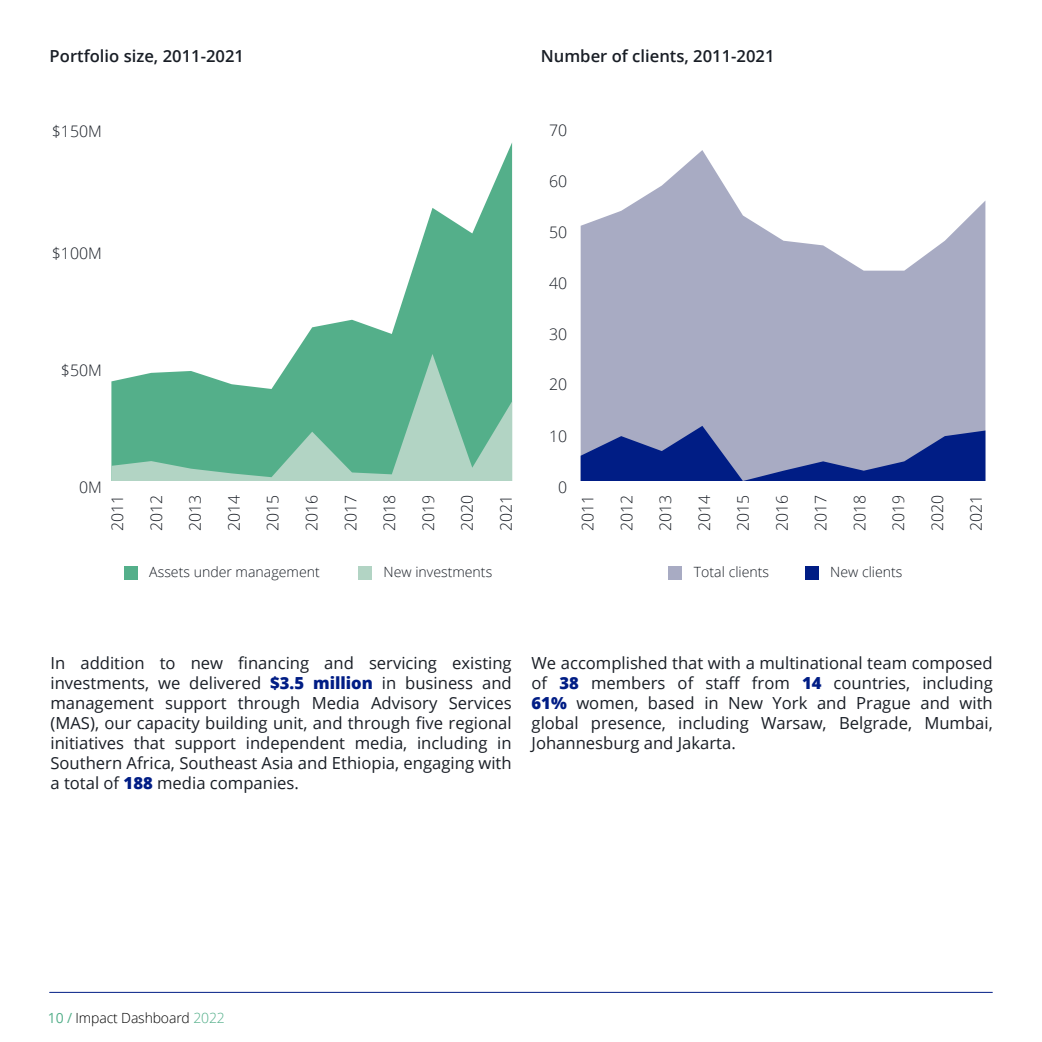
<style>
.page{position:relative;width:1042px;height:1042px;background:#fff}
.page>*{position:absolute;margin:0;border:0;box-sizing:border-box;transform-origin:0 0}
.t1{font:16.62px/19.9px "Open Sans";color:#191e26;text-align:justify}
.t2{font:600 16.62px "Open Sans";color:#191e26}
.t3{font:300 15.92px "Open Sans";color:#191e26}
.t4{font:300 14.17px "Open Sans";color:#191e26}
.t5{font:300 14px "Open Sans";letter-spacing:-.01em;color:#000}
.s1{font-weight:800;color:#001d85}
.s2{font-weight:400;color:#54af8a}
.s3{color:#54af8a}
</style>
<div class="page">
<hr style="left:50px;top:992px;width:942px;height:1px;background:#001d85">
<div style="left:124px;top:566px;width:13px;height:14px;background:#54af8a"></div>
<div style="left:358px;top:566px;width:13px;height:14px;background:#b2d4c4"></div>
<div style="left:668px;top:566px;width:14px;height:14px;background:#a8abc3"></div>
<div style="left:805px;top:566px;width:13px;height:14px;background:#001d85"></div>
<svg style="left:294px;top:143px;width:218px;height:211px"></svg>
<svg style="left:111px;top:354px;width:401px;height:127px;background:#78bea1"></svg>
<svg style="left:581px;top:150px;width:404px;height:276px;fill:#a8abc3"></svg>
<svg style="left:581px;top:426px;width:404px;height:55px;background:#5464a4"></svg>
<p class="t2" style="left:50px;top:45px;width:196px">Portfolio size, 2011-2021</p>
<p class="t2" style="left:541px;top:45px;width:235px">Number of clients, 2011-2021</p>
<p class="t3" style="left:52px;top:120px;width:51px">$150M</p>
<p class="t3" style="left:52px;top:242px;width:51px">$100M</p>
<p class="t3" style="left:61px;top:359px;width:42px">$50M</p>
<p class="t3" style="left:549px;top:120px;width:20px">70</p>
<p class="t3" style="left:549px;top:170px;width:20px">60</p>
<p class="t3" style="left:549px;top:221px;width:20px">50</p>
<p class="t3" style="left:549px;top:272px;width:20px">40</p>
<p class="t3" style="left:549px;top:323px;width:20px">30</p>
<p class="t3" style="left:549px;top:373px;width:20px">20</p>
<p class="t3" style="left:79px;top:476px;width:24px">0M</p>
<p class="t3" style="left:549px;top:425px;width:20px">10</p>
<p class="t3" style="left:558px;top:476px;width:11px">0</p>
<p class="t3" style="left:107px;top:531px;width:38px;rotate:-90deg">2011</p>
<p class="t3" style="left:145px;top:531px;width:38px;rotate:-90deg">2012</p>
<p class="t3" style="left:184px;top:531px;width:38px;rotate:-90deg">2013</p>
<p class="t3" style="left:223px;top:531px;width:38px;rotate:-90deg">2014</p>
<p class="t3" style="left:262px;top:531px;width:38px;rotate:-90deg">2015</p>
<p class="t3" style="left:301px;top:531px;width:38px;rotate:-90deg">2016</p>
<p class="t3" style="left:340px;top:531px;width:38px;rotate:-90deg">2017</p>
<p class="t3" style="left:378px;top:531px;width:38px;rotate:-90deg">2018</p>
<p class="t3" style="left:417px;top:531px;width:38px;rotate:-90deg">2019</p>
<p class="t3" style="left:456px;top:531px;width:38px;rotate:-90deg">2020</p>
<p class="t3" style="left:495px;top:531px;width:38px;rotate:-90deg">2021</p>
<p class="t3" style="left:577px;top:531px;width:38px;rotate:-90deg">2011</p>
<p class="t3" style="left:616px;top:531px;width:38px;rotate:-90deg">2012</p>
<p class="t3" style="left:654px;top:531px;width:38px;rotate:-90deg">2013</p>
<p class="t3" style="left:693px;top:531px;width:38px;rotate:-90deg">2014</p>
<p class="t3" style="left:732px;top:531px;width:38px;rotate:-90deg">2015</p>
<p class="t3" style="left:771px;top:531px;width:38px;rotate:-90deg">2016</p>
<p class="t3" style="left:810px;top:531px;width:38px;rotate:-90deg">2017</p>
<p class="t3" style="left:849px;top:531px;width:38px;rotate:-90deg">2018</p>
<p class="t3" style="left:887px;top:531px;width:38px;rotate:-90deg">2019</p>
<p class="t3" style="left:926px;top:531px;width:38px;rotate:-90deg">2020</p>
<p class="t3" style="left:965px;top:531px;width:38px;rotate:-90deg">2021</p>
<p class="t4" style="left:149px;top:562px;width:172px">Assets under management</p>
<p class="t4" style="left:383px;top:562px;width:110px">New investments</p>
<p class="t4" style="left:694px;top:562px;width:77px">Total clients</p>
<p class="t4" style="left:830px;top:562px;width:74px">New clients</p>
<p class="t1" style="left:50px;top:652px;width:463px">In addition to new financing and servicing existing investments, we delivered <span class="s1">$3.5 million</span> in business and management support through Media Advisory Services (MAS), our capacity building unit, and through five regional initiatives that support independent media, including in Southern Africa, Southeast Asia and Ethiopia, engaging with a total of <span class="s1">188</span> media companies.</p>
<p class="t1" style="left:531px;top:652px;width:463px">We accomplished that with a multinational team composed of <span class="s1">38</span> members of staff from <span class="s1">14</span> countries, including <span class="s1">61%</span> women, based in New York and Prague and with global presence, including Warsaw, Belgrade, Mumbai, Johannesburg and Jakarta.</p>
<p class="t5" style="left:48px;top:1008px;width:178px"><span class="s2">10 /</span> Impact Dashboard <span class="s3">2022</span></p>
</div>
